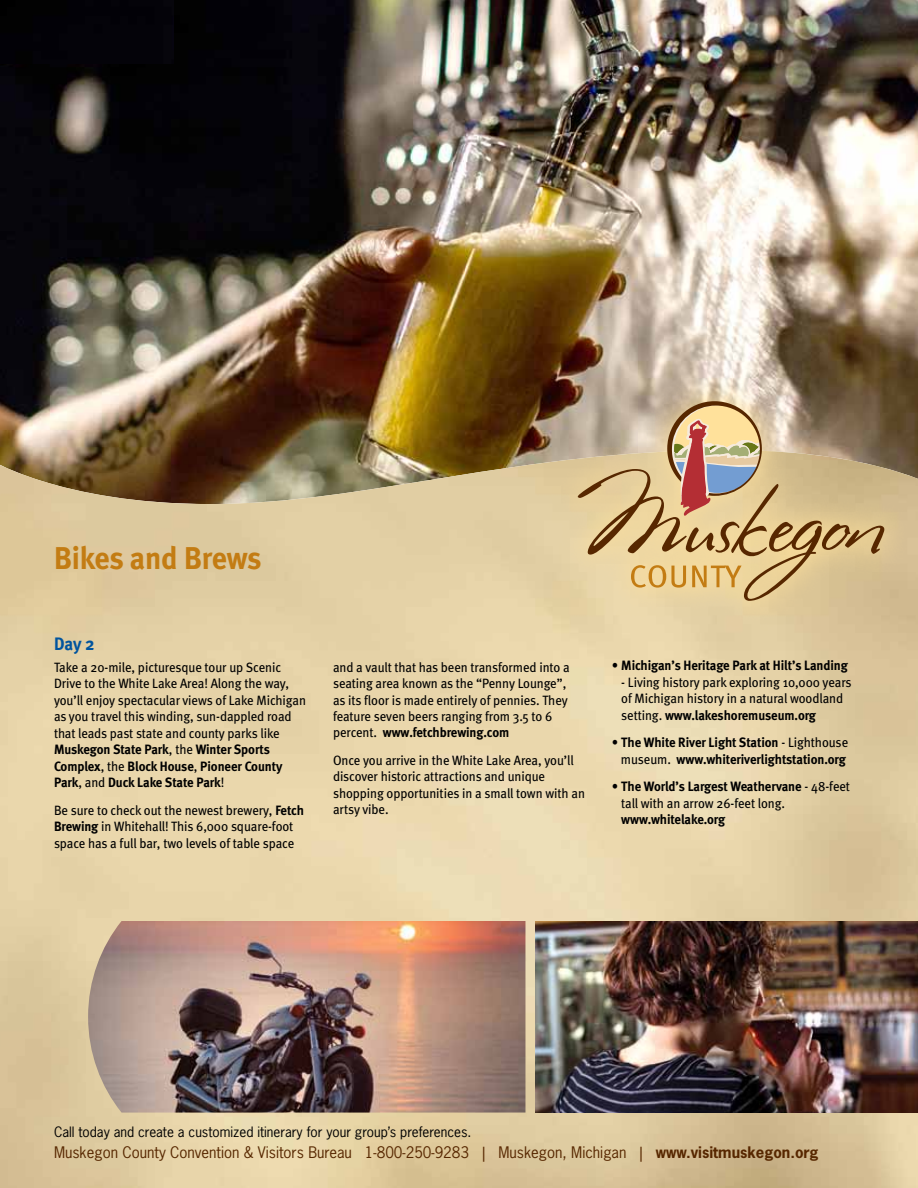
<style>
.page{position:relative;width:918px;height:1188px;background:#fff}
.page>*{position:absolute;margin:0;border:0;box-sizing:border-box;transform-origin:0 0}
.t1{font:700 31.5px "Meta";letter-spacing:-.005em;color:#c37c13;scale:.95 1}
.t2{font:700 18px "Meta";color:#00549e;scale:.95 1}
.t3{font:15px "News Gothic";color:#572700}
.t4{font:13.5px/16.5px "Meta";letter-spacing:-.005em;color:#000;scale:.95 1}
.t5{font:700 13.5px/16.5px "Meta";letter-spacing:-.005em;color:#000;text-align:center;scale:.95 1}
.t6{font:13.5px "News Gothic";color:#000}
.s1{font-weight:700}
.s2{font-weight:400}
</style>
<div class="page">
<img style="left:0;top:0;width:918px;height:450px">
<img style="left:0;top:450px;width:918px;height:738px">
<div style="left:549px;top:371px;width:365px;height:259px;background:#ffe19b;opacity:.85"></div>
<svg style="left:578px;top:401px;width:306px;height:200px;background:#c9af85"></svg>
<img style="left:88px;top:921px;width:437px;height:192px">
<img style="left:536px;top:921px;width:382px;height:192px">
<div style="left:0;top:0;width:174px;height:64px;background:#030208"></div>
<h1 class="t1" style="left:54px;top:539px;width:220px">Bikes and Brews</h1>
<h2 class="t2" style="left:54px;top:633px;width:44px">Day 2</h2>
<p class="t4" style="left:54px;top:659px;width:267px">Take a 20-mile, picturesque tour up Scenic Drive to the White Lake Area! Along the way, you’ll enjoy spectacular views of Lake Michigan as you travel this winding, sun-dappled road that leads past state and county parks like <span class="s1">Muskegon State Park</span>, the <span class="s1">Winter Sports Complex</span>, the <span class="s1">Block House</span>, <span class="s1">Pioneer County Park</span>, and <span class="s1">Duck Lake State Park</span>!</p>
<p class="t4" style="left:54px;top:802px;width:265px">Be sure to check out the newest brewery, <span class="s1">Fetch<br>Brewing</span> in Whitehall! This 6,000 square-foot space has a full bar, two levels of table space</p>
<p class="t4" style="left:333px;top:658px;width:251px">and a vault that has been transformed into a seating area known as the “Penny Lounge”, as its floor is made entirely of pennies. They feature seven beers ranging from 3.5 to 6 percent. <span class="s1">www.fetchbrewing.com</span></p>
<p class="t4" style="left:333px;top:752px;width:267px">Once you arrive in the White Lake Area, you’ll discover historic attractions and unique shopping opportunities in a small town with an artsy vibe.</p>
<p class="t5" style="left:612px;top:657px;width:250px"><span class="s2">•</span> Michigan’s Heritage Park at Hilt’s Landing</p>
<p class="t4" style="left:621px;top:674px;width:244px">- Living history park exploring 10,000 years of Michigan history in a natural woodland setting. <span class="s1">www.lakeshoremuseum.org</span></p>
<p class="t5" style="left:612px;top:734px;width:250px"><span class="s2">•</span> The White River Light Station <span class="s2">- Lighthouse museum.</span> www.whiteriverlightstation.org</p>
<p class="t4" style="left:621px;top:778px;width:242px;text-indent:-9px">• <span class="s1">The World’s Largest Weathervane</span> - 48-feet tall with an arrow 26-feet long.</p>
<p class="t5" style="left:621px;top:811px;width:111px">www.whitelake.org</p>
<p class="t6" style="left:54px;top:1124px;width:419px">Call today and create a customized itinerary for your group’s preferences.</p>
<p class="t3" style="left:54px;top:1143px;width:766px">Muskegon County Convention &amp; Visitors Bureau 1-800-250-9283 | Muskegon, Michigan | <span class="s1">www.visitmuskegon.org</span></p>
</div>
